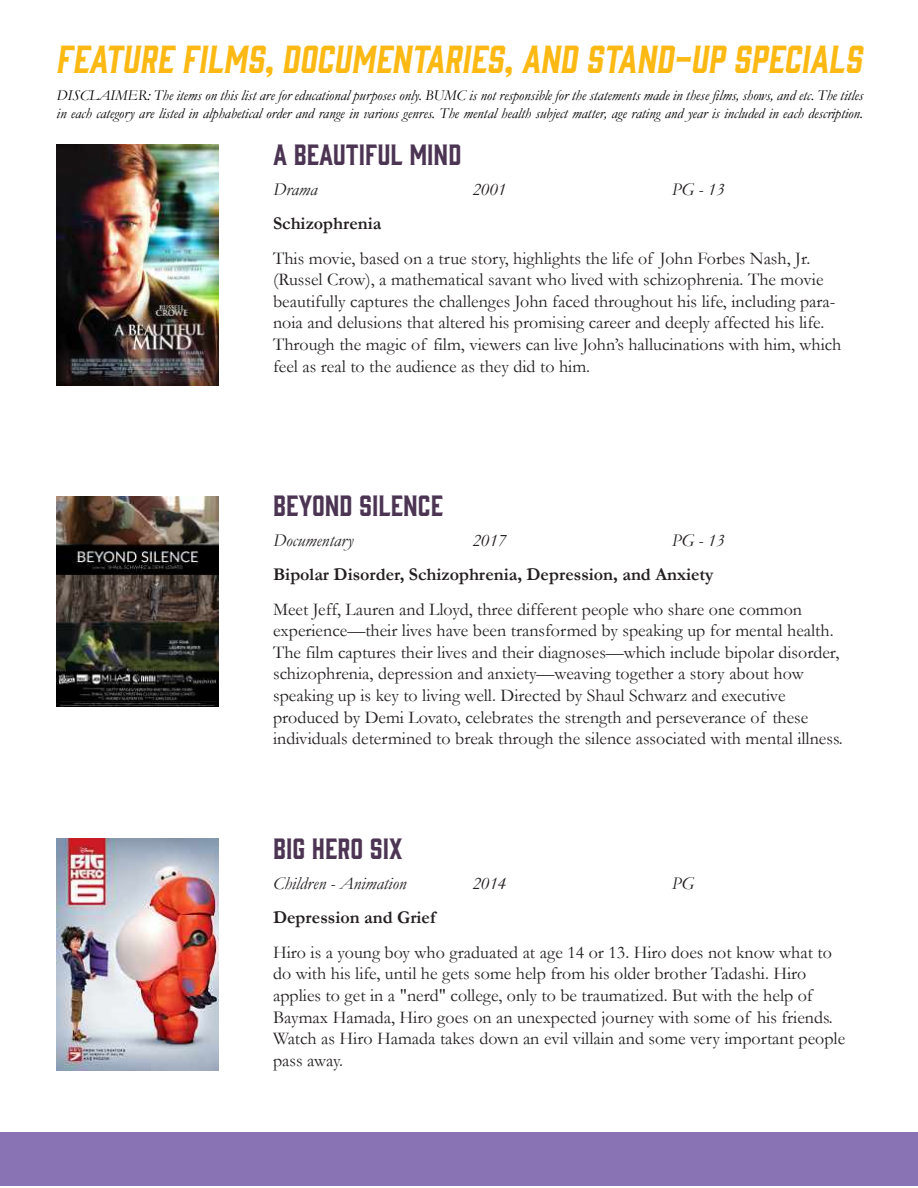
<style>
.page{position:relative;width:918px;height:1188px;background:#fff}
.page>*{position:absolute;margin:0;border:0;box-sizing:border-box;transform-origin:0 0}
.t1{font:italic 36px "Gin";color:#fdb913}
.t2{font:27px "Gin";color:#4c3453}
.t3{font:18px/21.6px "Garamond";color:#231f20}
.t4{font:700 18px "Garamond";color:#231f20}
.t5{font:italic 18px "Garamond";color:#231f20}
.t6{font:italic 15px/18px "Garamond";color:#000}
</style>
<div class="page">
<img style="left:57px;top:145px;width:162px;height:240px">
<img style="left:57px;top:839px;width:162px;height:232px">
<img style="left:57px;top:497px;width:162px;height:209px">
<div style="left:0;top:1132px;width:918px;height:54px;background:#8a73b4"></div>
<h1 class="t1" style="left:56px;top:35px;width:808px">FEATURE FILMS, DOCUMENTARIES, AND STAND-UP SPECIALS</h1>
<p class="t6" style="left:57px;top:86px;width:808px">DISCLAIMER: The items on this list are for educational purposes only. BUMC is not responsible for the statements made in these films, shows, and etc. The titles in each category are listed in alphabetical order and range in various genres. The mental health subject matter, age rating and year is included in each description.</p>
<h2 class="t2" style="left:273px;top:136px;width:190px">A BEAUTIFUL MIND</h2>
<p class="t5" style="left:273px;top:179px;width:46px">Drama</p>
<p class="t5" style="left:472px;top:179px;width:35px">2001</p>
<p class="t5" style="left:672px;top:179px;width:54px">PG - 13</p>
<p class="t4" style="left:273px;top:213px;width:110px">Schizophrenia</p>
<p class="t3" style="left:273px;top:247px;width:570px">This movie, based on a true story, highlights the life of John Forbes Nash, Jr. (Russel Crow), a mathematical savant who lived with schizophrenia. The movie beautifully captures the challenges John faced throughout his life, including para&shy;noia and delusions that altered his promising career and deeply affected his life.<br>Through the magic of film, viewers can live John’s hallucinations with him, which feel as real to the audience as they did to him.</p>
<h2 class="t2" style="left:273px;top:487px;width:171px">BEYOND SILENCE</h2>
<p class="t5" style="left:273px;top:530px;width:82px">Documentary</p>
<p class="t5" style="left:472px;top:530px;width:35px">2017</p>
<p class="t5" style="left:672px;top:530px;width:54px">PG - 13</p>
<p class="t4" style="left:273px;top:564px;width:442px">Bipolar Disorder, Schizophrenia, Depression, and Anxiety</p>
<p class="t3" style="left:273px;top:598px;width:571px">Meet Jeff, Lauren and Lloyd, three different people who share one common experience—their lives have been transformed by speaking up for mental health.<br>The film captures their lives and their diagnoses—which include bipolar disorder, schizophrenia, depression and anxiety—weaving together a story about how speaking up is key to living well. Directed by Shaul Schwarz and executive produced by Demi Lovato, celebrates the strength and perseverance of these individuals determined to break through the silence associated with mental illness.</p>
<h2 class="t2" style="left:273px;top:830px;width:131px">BIG HERO SIX</h2>
<p class="t5" style="left:273px;top:873px;width:135px">Children - Animation</p>
<p class="t5" style="left:472px;top:873px;width:35px">2014</p>
<p class="t5" style="left:672px;top:873px;width:24px">PG</p>
<p class="t4" style="left:273px;top:907px;width:164px">Depression and Grief</p>
<p class="t3" style="left:273px;top:941px;width:574px">Hiro is a young boy who graduated at age 14 or 13. Hiro does not know what to do with his life, until he gets some help from his older brother Tadashi. Hiro applies to get in a "nerd" college, only to be traumatized. But with the help of Baymax Hamada, Hiro goes on an unexpected journey with some of his friends.<br>Watch as Hiro Hamada takes down an evil villain and some very important people pass away.</p>
</div>
